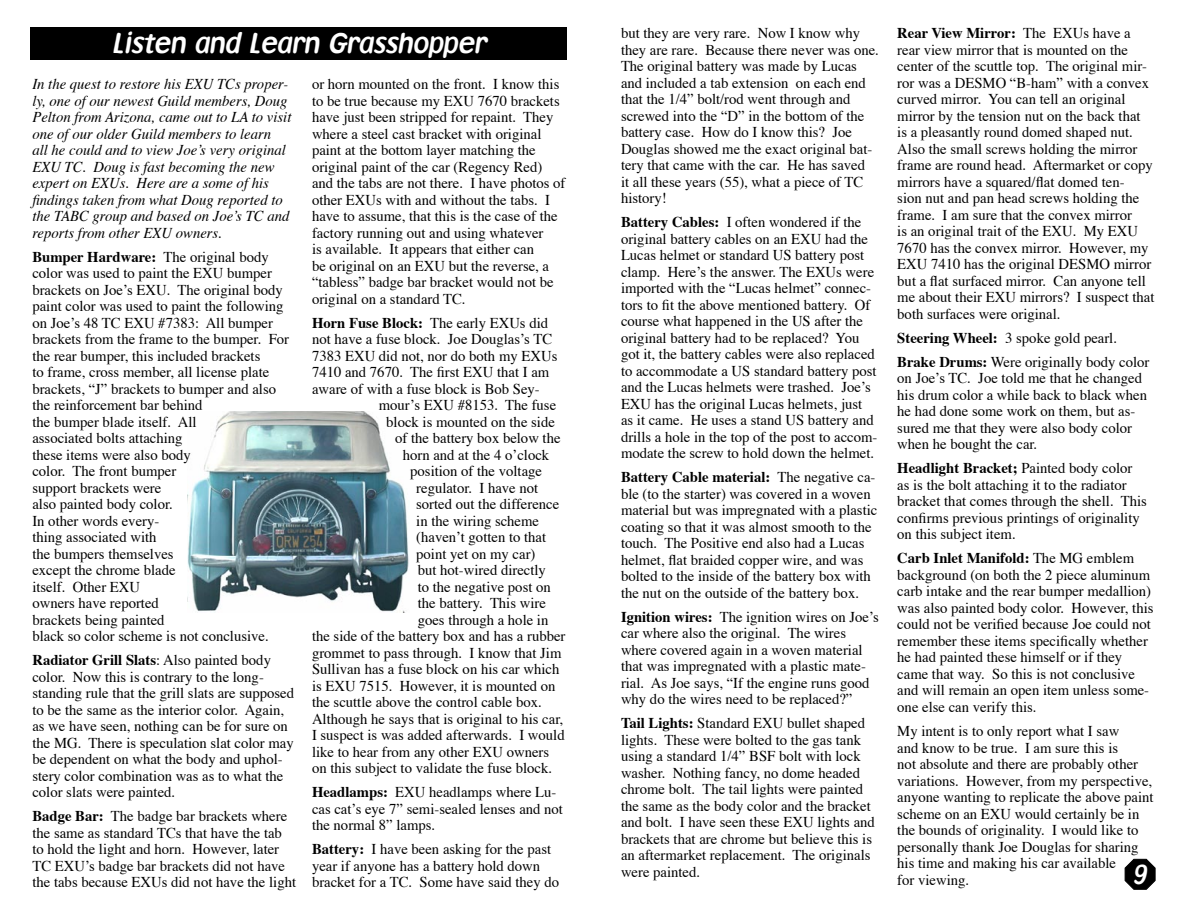
<style>
.page{position:relative;width:1188px;height:918px;background:#fff}
.page>*{position:absolute;margin:0;border:0;box-sizing:border-box;transform-origin:0 0}
.t1{font:italic 27px "Pooh";color:#fff}
.t2{font:italic 25.5px "Pooh";color:#fff;scale:.89 1}
.t3{font:15px/16.5px "Times";color:#000}
.t4{font:italic 15px/16.5px "Times";color:#000}
.s1{font-weight:700}
</style>
<div class="page">
<img style="left:188px;top:412px;width:221px;height:201px">
<svg style="left:1125px;top:859px;width:30px;height:31px"></svg>
<div style="left:31px;top:27px;width:536px;height:32px;background:#000"></div>
<h1 class="t1" style="left:112px;top:25px;width:381px">Listen and Learn Grasshopper</h1>
<p class="t3" style="left:621px;top:26px;width:259px">but they are very rare. Now I know why they are rare. Because there never was one.<br>The original battery was made by Lucas and included a tab extension on each end that the 1/4” bolt/rod went through and screwed into the “D” in the bottom of the battery case. How do I know this? Joe Douglas showed me the exact original bat&shy;tery that came with the car. He has saved<br>it all these years (55), what a piece of TC history!</p>
<p class="t3" style="left:621px;top:215px;width:258px"><span class="s1">Battery Cables:</span> I often wondered if the original battery cables on an EXU had the Lucas helmet or standard US battery post clamp. Hereʼs the answer. The EXUs were imported with the “Lucas helmet” connec&shy;tors to fit the above mentioned battery. Of course what happened in the US after the original battery had to be replaced? You got it, the battery cables were also replaced to accommodate a US standard battery post and the Lucas helmets were trashed. Joeʼs EXU has the original Lucas helmets, just as it came. He uses a stand US battery and drills a hole in the top of the post to accom&shy;modate the screw to hold down the helmet.</p>
<p class="t3" style="left:621px;top:470px;width:258px"><span class="s1">Battery Cable material:</span> The negative ca&shy;ble (to the starter) was covered in a woven material but was impregnated with a plastic coating so that it was almost smooth to the touch. The Positive end also had a Lucas helmet, flat braided copper wire, and was bolted to the inside of the battery box with the nut on the outside of the battery box.</p>
<p class="t3" style="left:621px;top:610px;width:259px"><span class="s1">Ignition wires:</span> The ignition wires on Joeʼs car where also the original. The wires where covered again in a woven material that was impregnated with a plastic mate&shy;rial. As Joe says, “If the engine runs good why do the wires need to be replaced?”</p>
<p class="t3" style="left:621px;top:716px;width:255px"><span class="s1">Tail Lights:</span> Standard EXU bullet shaped lights. These were bolted to the gas tank using a standard 1/4” BSF bolt with lock washer. Nothing fancy, no dome headed chrome bolt. The tail lights were painted the same as the body color and the bracket and bolt. I have seen these EXU lights and brackets that are chrome but believe this is an aftermarket replacement. The originals were painted.</p>
<p class="t3" style="left:312px;top:77px;width:255px">or horn mounted on the front. I know this to be true because my EXU 7670 brackets have just been stripped for repaint. They where a steel cast bracket with original paint at the bottom layer matching the original paint of the car (Regency Red) and the tabs are not there. I have photos of other EXUs with and without the tabs. I have to assume, that this is the case of the factory running out and using whatever<br>is available. It appears that either can<br>be original on an EXU but the reverse, a “tabless” badge bar bracket would not be original on a standard TC.</p>
<p class="t3" style="left:312px;top:315px;width:238px"><span class="s1">Horn Fuse Block:</span> The early EXUs did</p>
<p class="t3" style="left:312px;top:332px;width:242px">not have a fuse block. Joe Douglasʼs TC</p>
<p class="t3" style="left:312px;top:348px;width:247px">7383 EXU did not, nor do both my EXUs</p>
<p class="t3" style="left:312px;top:365px;width:239px">7410 and 7670. The first EXU that I am</p>
<p class="t3" style="left:312px;top:381px;width:229px">aware of with a fuse block is Bob Sey-</p>
<p class="t3" style="left:379px;top:398px;width:179px">mourʼs EXU #8153. The fuse</p>
<p class="t3" style="left:386px;top:414px;width:170px">block is mounted on the side</p>
<p class="t3" style="left:395px;top:431px;width:167px">of the battery box below the</p>
<p class="t3" style="left:403px;top:447px;width:148px">horn and at the 4 oʼclock</p>
<p class="t3" style="left:410px;top:464px;width:133px">position of the voltage</p>
<p class="t3" style="left:416px;top:480px;width:124px">regulator. I have not</p>
<p class="t3" style="left:416px;top:497px;width:145px">sorted out the difference</p>
<p class="t3" style="left:416px;top:513px;width:124px">in the wiring scheme</p>
<p class="t3" style="left:416px;top:530px;width:131px">(havenʼt gotten to that</p>
<p class="t3" style="left:416px;top:546px;width:121px">point yet on my car)</p>
<p class="t3" style="left:418px;top:563px;width:130px">but hot-wired directly</p>
<p class="t3" style="left:418px;top:579px;width:135px">to the negative post on</p>
<p class="t3" style="left:418px;top:596px;width:130px">the battery. This wire</p>
<p class="t3" style="left:418px;top:612px;width:132px">goes through a hole in</p>
<p class="t3" style="left:312px;top:629px;width:255px">the side of the battery box and has a rubber</p>
<p class="t3" style="left:312px;top:645px;width:251px">grommet to pass through. I know that Jim</p>
<p class="t3" style="left:312px;top:662px;width:249px">Sullivan has a fuse block on his car which</p>
<p class="t3" style="left:312px;top:678px;width:245px">is EXU 7515. However, it is mounted on</p>
<p class="t3" style="left:312px;top:695px;width:231px">the scuttle above the control cable box.</p>
<p class="t3" style="left:312px;top:711px;width:253px">Although he says that is original to his car,</p>
<p class="t3" style="left:312px;top:728px;width:254px">I suspect is was added afterwards. I would</p>
<p class="t3" style="left:312px;top:744px;width:239px">like to hear from any other EXU owners</p>
<p class="t3" style="left:312px;top:761px;width:242px">on this subject to validate the fuse block.</p>
<p class="t3" style="left:312px;top:785px;width:253px"><span class="s1">Headlamps:</span> EXU headlamps where Lu&shy;cas catʼs eye 7” semi-sealed lenses and not the normal 8” lamps.</p>
<p class="t3" style="left:312px;top:842px;width:249px"><span class="s1">Battery:</span> I have been asking for the past year if anyone has a battery hold down bracket for a TC. Some have said they do</p>
<p class="t4" style="left:32px;top:77px;width:261px">In the quest to restore his EXU TCs proper&shy;ly, one of our newest Guild members, Doug Pelton from Arizona, came out to LA to visit one of our older Guild members to learn<br>all he could and to view Joeʼs very original EXU TC. Doug is fast becoming the new expert on EXUs. Here are a some of his findings taken from what Doug reported to the TABC group and based on Joeʼs TC and reports from other EXU owners.</p>
<p class="t3" style="left:32px;top:249px;width:258px"><span class="s1">Bumper Hardware:</span> The original body color was used to paint the EXU bumper brackets on Joeʼs EXU. The original body paint color was used to paint the following on Joeʼs 48 TC EXU #7383: All bumper brackets from the frame to the bumper. For the rear bumper, this included brackets<br>to frame, cross member, all license plate brackets, “J” brackets to bumper and also the reinforcement bar behind<br>the bumper blade itself. All<br>associated bolts attaching<br>these items were also body<br>color. The front bumper<br>support brackets were<br>also painted body color.<br>In other words every-<br>thing associated with<br>the bumpers themselves<br>except the chrome blade<br>itself. Other EXU<br>owners have reported<br>brackets being painted<br>black so color scheme is not conclusive.</p>
<p class="t3" style="left:32px;top:653px;width:263px"><span class="s1">Radiator Grill Slats</span>: Also painted body color. Now this is contrary to the long&shy;standing rule that the grill slats are supposed to be the same as the interior color. Again, as we have seen, nothing can be for sure on the MG. There is speculation slat color may be dependent on what the body and uphol&shy;stery color combination was as to what the color slats were painted.</p>
<p class="t3" style="left:32px;top:809px;width:265px"><span class="s1">Badge Bar:</span> The badge bar brackets where the same as standard TCs that have the tab to hold the light and horn. However, later TC EXUʼs badge bar brackets did not have the tabs because EXUs did not have the light</p>
<p class="t3" style="left:897px;top:26px;width:259px"><span class="s1">Rear View Mirror:</span> The EXUs have a rear view mirror that is mounted on the center of the scuttle top. The original mir&shy;ror was a DESMO “B-ham” with a convex curved mirror. You can tell an original mirror by the tension nut on the back that<br>is a pleasantly round domed shaped nut.<br>Also the small screws holding the mirror frame are round head. Aftermarket or copy mirrors have a squared/flat domed ten-<br>sion nut and pan head screws holding the frame. I am sure that the convex mirror<br>is an original trait of the EXU. My EXU 7670 has the convex mirror. However, my EXU 7410 has the original DESMO mirror but a flat surfaced mirror. Can anyone tell me about their EXU mirrors? I suspect that both surfaces were original.</p>
<p class="t3" style="left:897px;top:327px;width:254px;line-height:24px"><span class="s1">Steering Wheel:</span> 3 spoke gold pearl.<br><span class="s1">Brake Drums:</span> Were originally body color</p>
<p class="t3" style="left:897px;top:371px;width:251px">on Joeʼs TC. Joe told me that he changed his drum color a while back to black when he had done some work on them, but as&shy;sured me that they were also body color when he bought the car.</p>
<p class="t3" style="left:897px;top:461px;width:251px"><span class="s1">Headlight Bracket;</span> Painted body color as is the bolt attaching it to the radiator bracket that comes through the shell. This confirms previous printings of originality on this subject item.</p>
<p class="t3" style="left:897px;top:551px;width:258px"><span class="s1">Carb Inlet Manifold:</span> The MG emblem background (on both the 2 piece aluminum carb intake and the rear bumper medallion) was also painted body color. However, this could not be verified because Joe could not remember these items specifically whether he had painted these himself or if they came that way. So this is not conclusive and will remain an open item unless some&shy;one else can verify this.</p>
<p class="t3" style="left:897px;top:724px;width:258px">My intent is to only report what I saw<br>and know to be true. I am sure this is<br>not absolute and there are probably other variations. However, from my perspective, anyone wanting to replicate the above paint scheme on an EXU would certainly be in the bounds of originality. I would like to personally thank Joe Douglas for sharing his time and making his car available<br>for viewing.</p>
<h2 class="t2" style="left:1133px;top:858px;width:23px">9</h2>
</div>
